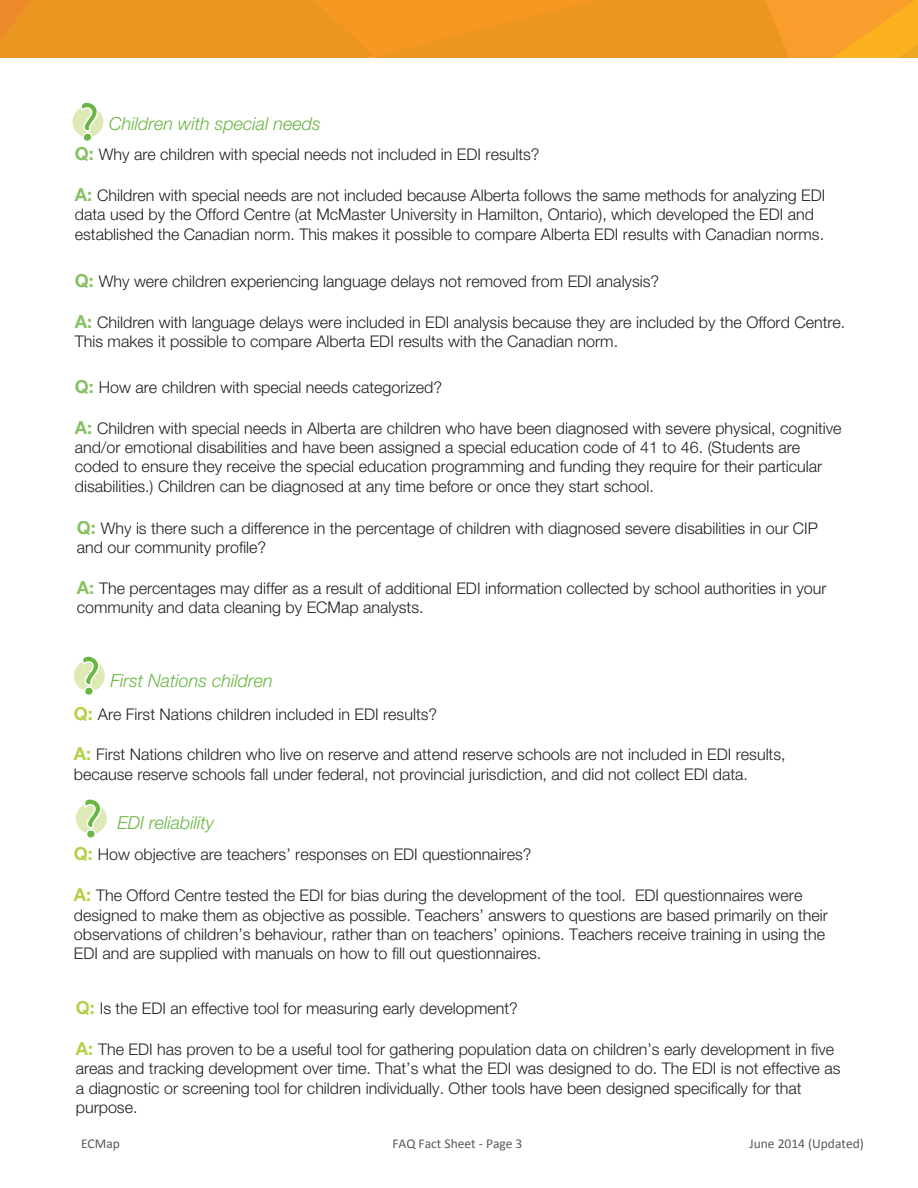
<style>
.page{position:relative;width:918px;height:1188px;background:#fff}
.page>*{position:absolute;margin:0;border:0;box-sizing:border-box;transform-origin:0 0}
.t1{font:italic 300 18px "Helvetica Neue LT Std";color:#6ab645}
.t2{font:300 16.05px/19.4px "Helvetica Neue LT Std";color:#231f20}
.t3{font:13.5px "Calibri";color:#57585a}
.s1{font-weight:700;font-size:18px;color:#87c163}
.s2{font-weight:700;font-size:18px;color:#b1d248}
</style>
<div class="page">
<div style="left:596px;top:0;width:86px;height:58px;background:#eb9620"></div>
<svg style="left:682px;top:0;width:236px;height:58px;background:#f39e24"></svg>
<div style="left:76px;top:803px;width:31px;height:31px;background:#ddeab5;border-radius:50%"></div>
<svg style="left:84px;top:799px;width:18px;height:39px"></svg>
<div style="left:74px;top:660px;width:31px;height:31px;background:#ddeab5;border-radius:50%"></div>
<svg style="left:82px;top:656px;width:18px;height:39px"></svg>
<svg style="left:0;top:0;width:596px;height:141px"></svg>
<p class="t1" style="left:109px;top:113px;width:213px">Children with special needs</p>
<p class="t2" style="left:75px;top:144px;width:466px"><span class="s1">Q:</span> Why are children with special needs not included in EDI results?</p>
<p class="t2" style="left:75px;top:185px;width:752px"><span class="s1">A:</span> Children with special needs are not included because Alberta follows the same methods for analyzing EDI data used by the Offord Centre (at McMaster University in Hamilton, Ontario), which developed the EDI and established the Canadian norm. This makes it possible to compare Alberta EDI results with Canadian norms.</p>
<p class="t2" style="left:75px;top:272px;width:586px"><span class="s1">Q:</span> Why were children experiencing language delays not removed from EDI analysis?</p>
<p class="t2" style="left:75px;top:312px;width:772px"><span class="s1">A:</span> Children with language delays were included in EDI analysis because they are included by the Offord Centre.<br>This makes it possible to compare Alberta EDI results with the Canadian norm.</p>
<p class="t2" style="left:75px;top:377px;width:369px"><span class="s1">Q:</span> How are children with special needs categorized?</p>
<p class="t2" style="left:75px;top:418px;width:768px"><span class="s1">A:</span> Children with special needs in Alberta are children who have been diagnosed with severe physical, cognitive and/or emotional disabilities and have been assigned a special education code of 41 to 46. (Students are coded to ensure they receive the special education programming and funding they require for their particular disabilities.) Children can be diagnosed at any time before or once they start school.</p>
<p class="t2" style="left:77px;top:518px;width:743px"><span class="s1">Q:</span> Why is there such a difference in the percentage of children with diagnosed severe disabilities in our CIP and our community profile?</p>
<p class="t2" style="left:77px;top:578px;width:751px"><span class="s1">A:</span> The percentages may differ as a result of additional EDI information collected by school authorities in your community and data cleaning by ECMap analysts.</p>
<p class="t1" style="left:110px;top:670px;width:164px">First Nations children</p>
<p class="t2" style="left:74px;top:704px;width:365px"><span class="s2">Q:</span> Are First Nations children included in EDI results?</p>
<p class="t2" style="left:74px;top:745px;width:713px"><span class="s2">A:</span> First Nations children who live on reserve and attend reserve schools are not included in EDI results, because reserve schools fall under federal, not provincial jurisdiction, and did not collect EDI data.</p>
<p class="t1" style="left:117px;top:812px;width:98px">EDI reliability</p>
<p class="t2" style="left:74px;top:845px;width:459px"><span class="s2">Q:</span> How objective are teachers’ responses on EDI questionnaires?</p>
<p class="t2" style="left:74px;top:886px;width:756px"><span class="s2">A:</span> The Offord Centre tested the EDI for bias during the development of the tool. EDI questionnaires were designed to make them as objective as possible. Teachers’ answers to questions are based primarily on their observations of children’s behaviour, rather than on teachers’ opinions. Teachers receive training in using the EDI and are supplied with manuals on how to fill out questionnaires.</p>
<p class="t2" style="left:76px;top:998px;width:444px"><span class="s2">Q:</span> Is the EDI an effective tool for measuring early development?</p>
<p class="t2" style="left:76px;top:1039px;width:766px"><span class="s2">A:</span> The EDI has proven to be a useful tool for gathering population data on children’s early development in five areas and tracking development over time. That’s what the EDI was designed to do. The EDI is not effective as a diagnostic or screening tool for children individually. Other tools have been designed specifically for that purpose.</p>
<p class="t3" style="left:81px;top:1135px;width:40px">ECMap</p>
<p class="t3" style="left:392px;top:1135px;width:132px">FAQ Fact Sheet - Page 3</p>
<p class="t3" style="left:749px;top:1135px;width:116px">June 2014 (Updated)</p>
</div>
